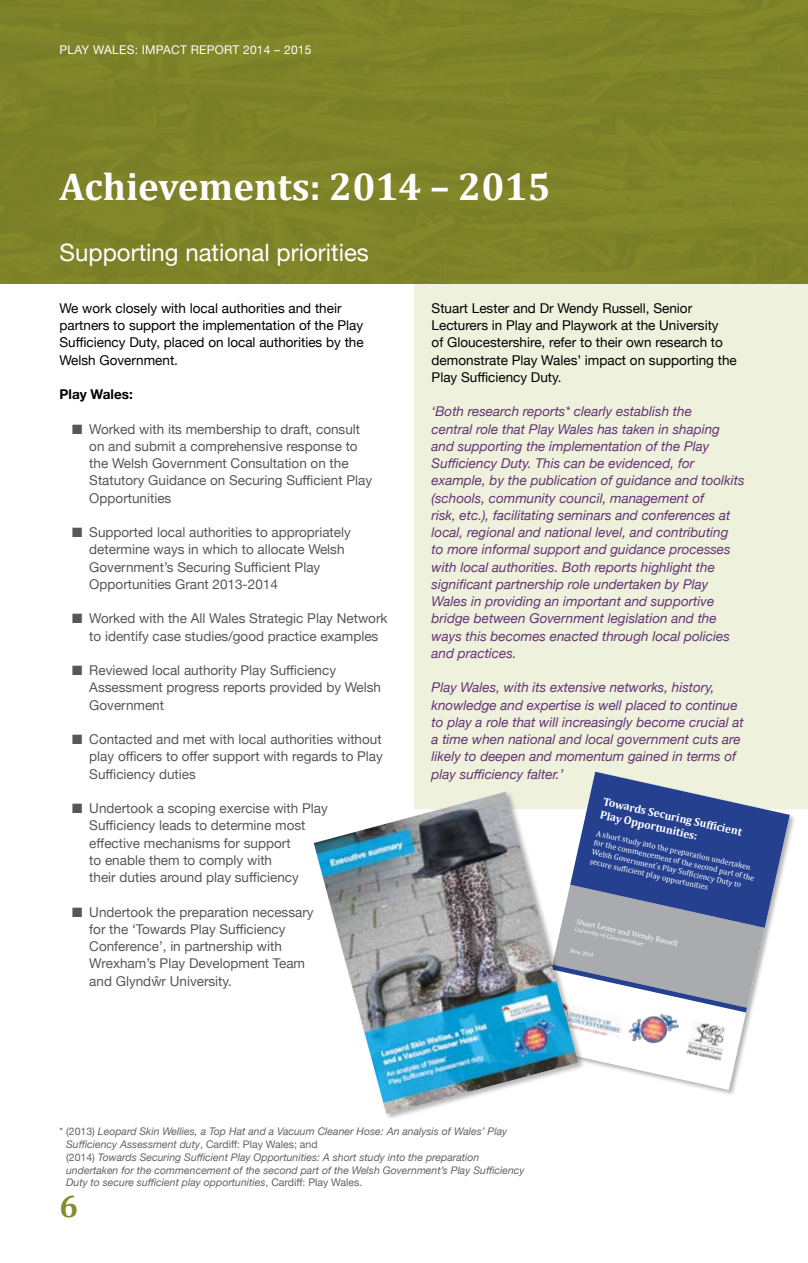
<style>
.page{position:relative;width:808px;height:1263px;background:#fff}
.page>*{position:absolute;margin:0;border:0;box-sizing:border-box;transform-origin:0 0}
.t1{font:700 39px "Cambria";color:#fff}
.t2{font:700 31.5px "Cambria";color:#858c2c}
.t3{font:24px "Helvetica Neue";color:#fff}
.t4{font:13.5px/17.2px "Helvetica Neue";color:#575756}
.t5{font:italic 13.5px/17.2px "Helvetica Neue";color:#643374}
.t6{font:13.5px/17.2px "Helvetica Neue";color:#000}
.t7{font:700 13.5px "Helvetica Neue";color:#000}
.t8{font:12px "Helvetica Neue";letter-spacing:.02em;color:#fff}
.t9{font:700 11.4px/13.5px "Cambria";color:#fff}
.t10{font:italic 10.5px/12.8px "Helvetica Neue";color:#646363}
.t11{font:8.1px/9.6px "Cambria";color:#fff}
.t12{font:8.1px "Minion Pro";color:#fff}
.t13{font:6px "Minion Pro";color:#fff}
.s1{font-style:normal}
</style>
<div class="page">
<div style="left:415px;top:264px;width:393px;height:545px;background:#eef1dc"></div>
<div style="left:0;top:0;width:808px;height:283px;background:#7f8328"></div>
<div style="left:533px;top:771px;width:263px;height:325px;background:#000;opacity:.3"></div>
<svg style="left:534px;top:772px;width:256px;height:318px"></svg>
<img style="left:585px;top:1012px;width:39px;height:26px">
<img style="left:626px;top:1012px;width:54px;height:38px">
<img style="left:686px;top:1020px;width:42px;height:41px">
<svg style="left:551px;top:772px;width:239px;height:240px"></svg>
<div style="left:313px;top:790px;width:272px;height:331px;background:#000;opacity:.3"></div>
<img style="left:314px;top:791px;width:264px;height:323px">
<p class="t8" style="left:60px;top:41px;width:253px">PLAY WALES: IMPACT REPORT 2014 – 2015</p>
<h1 class="t1" style="left:60px;top:160px;width:493px">Achievements: 2014 – 2015</h1>
<h3 class="t3" style="left:60px;top:235px;width:311px">Supporting national priorities</h3>
<p class="t6" style="left:60px;top:300px;width:306px">We work closely with local authorities and their partners to support the implementation of the Play Sufficiency Duty, placed on local authorities by the Welsh Government.</p>
<p class="t7" style="left:60px;top:384px;width:75px">Play Wales:</p>
<p class="t4" style="left:89px;top:421px;width:284px;text-indent:-17px">■ Worked with its membership to draft, consult on and submit a comprehensive response to the Welsh Government Consultation on the Statutory Guidance on Securing Sufficient Play Opportunities</p>
<p class="t4" style="left:89px;top:524px;width:263px;text-indent:-17px">■ Supported local authorities to appropriately determine ways in which to allocate Welsh Government’s Securing Sufficient Play Opportunities Grant 2013-2014</p>
<p class="t4" style="left:72px;top:611px;width:317px;text-align:center">■ Worked with the All Wales Strategic Play Network to identify case studies/good practice examples</p>
<p class="t4" style="left:89px;top:662px;width:293px;text-indent:-17px">■ Reviewed local authority Play Sufficiency<br>Assessment progress reports provided by Welsh<br>Government</p>
<p class="t4" style="left:89px;top:731px;width:295px;text-align:justify;text-indent:-17px">■ Contacted and met with local authorities without play officers to offer support with regards to Play Sufficiency duties</p>
<p class="t4" style="left:89px;top:800px;width:240px;text-indent:-17px">■ Undertook a scoping exercise with Play Sufficiency leads to determine most effective mechanisms for support<br>to enable them to comply with<br>their duties around play sufficiency</p>
<p class="t4" style="left:89px;top:904px;width:226px;text-indent:-17px">■ Undertook the preparation necessary for the ‘Towards Play Sufficiency Conference’, in partnership with Wrexham’s Play Development Team and Glyndŵr University.</p>
<p class="t6" style="left:432px;top:300px;width:307px">Stuart Lester and Dr Wendy Russell, Senior Lecturers in Play and Playwork at the University<br>of Gloucestershire, refer to their own research to demonstrate Play Wales’ impact on supporting the Play Sufficiency Duty.</p>
<p class="t5" style="left:432px;top:404px;width:314px">‘Both research reports* clearly establish the<br>central role that Play Wales has taken in shaping and supporting the implementation of the Play Sufficiency Duty. This can be evidenced, for example, by the publication of guidance and toolkits (schools, community council, management of<br>risk, etc.), facilitating seminars and conferences at local, regional and national level, and contributing<br>to more informal support and guidance processes with local authorities. Both reports highlight the significant partnership role undertaken by Play Wales in providing an important and supportive bridge between Government legislation and the ways this becomes enacted through local policies and practices.</p>
<p class="t5" style="left:432px;top:680px;width:314px">Play Wales, with its extensive networks, history, knowledge and expertise is well placed to continue to play a role that will increasingly become crucial at a time when national and local government cuts are likely to deepen and momentum gained in terms of play sufficiency falter.’</p>
<p class="t9" style="left:604px;top:795px;width:144px;rotate:12deg">Towards Securing Sufficient<br>Play Opportunities:</p>
<p class="t11" style="left:597px;top:829px;width:166px;rotate:12deg">A short study into the preparation undertaken for the commencement of the second part of the Welsh Government’s Play Sufficiency Duty to secure sufficient play opportunities</p>
<p class="t12" style="left:578px;top:916px;width:105px;rotate:12deg">Stuart Lester and Wendy Russell</p>
<p class="t13" style="left:576px;top:925px;width:72px;rotate:13deg">University of Gloucestershire</p>
<p class="t13" style="left:571px;top:946px;width:25px;rotate:13deg">June 2014</p>
<p class="t10" style="left:66px;top:1126px;width:460px;text-indent:-7px"><span class="s1">* (2013)</span> Leopard Skin Wellies, a Top Hat and a Vacuum Cleaner Hose: An analysis of Wales’ Play Sufficiency Assessment duty<span class="s1">, Cardiff: Play Wales; and<br>(2014)</span> Towards Securing Sufficient Play Opportunities: A short study into the preparation undertaken for the commencement of the second part of the Welsh Government’s Play Sufficiency Duty to secure sufficient play opportunities<span class="s1">, Cardiff: Play Wales.</span></p>
<h2 class="t2" style="left:60px;top:1184px;width:20px">6</h2>
</div>
